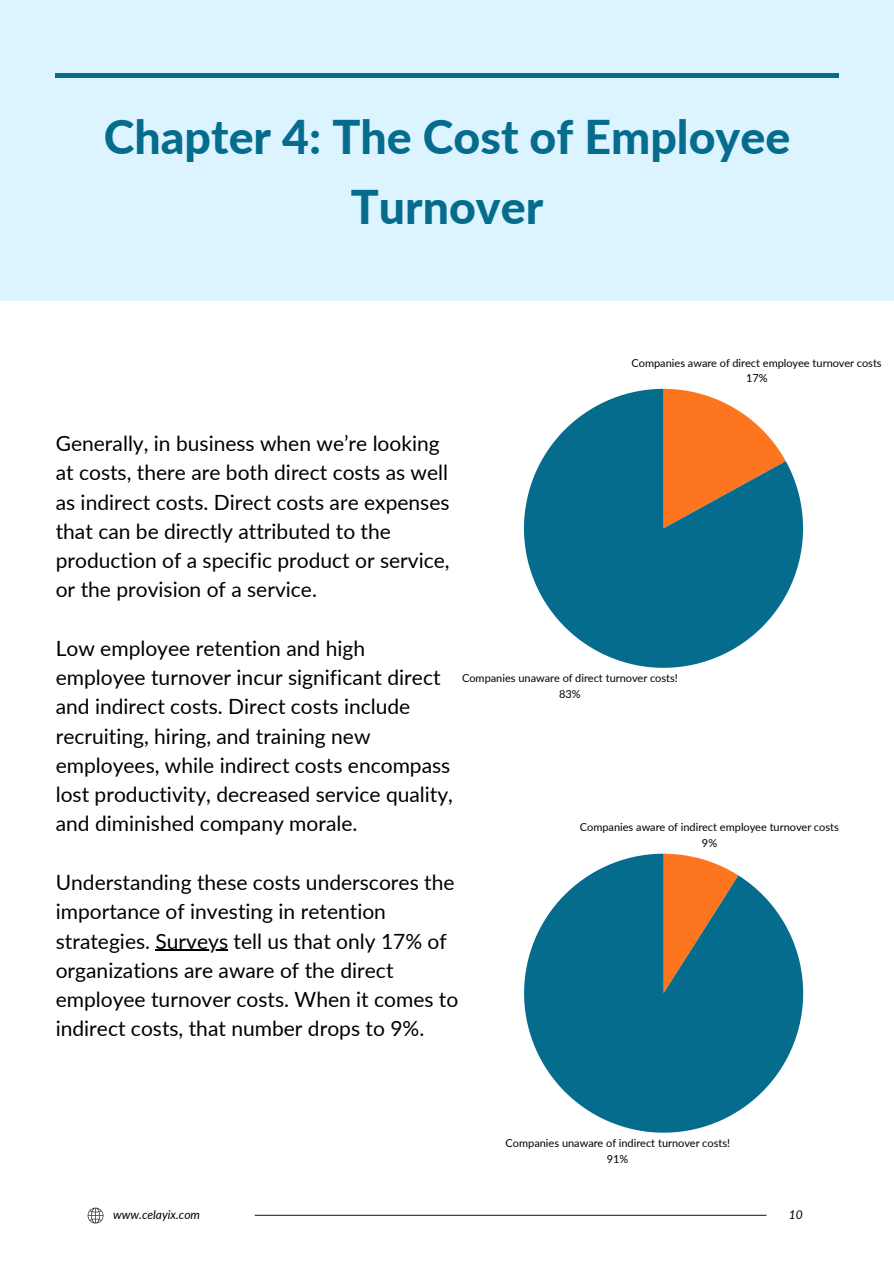
<style>
.page{position:relative;width:894px;height:1264px;background:#fff}
.page>*{position:absolute;margin:0;border:0;box-sizing:border-box;transform-origin:0 0}
.t1{font:800 46.5px/69.8px "Lato";color:#056c8d;text-align:center}
.t2{font:21px/29.2px "Lato";color:#000}
.t3{font:italic 12px "Lato";color:#000}
.t4{font:10.95px/16px "Lato";color:#000;text-align:center}
</style>
<div class="page">
<div style="left:0;top:0;width:893px;height:301px;background:#dcf4ff"></div>
<hr style="left:56px;top:74px;width:782px;height:3px;background:#056c8d">
<svg style="left:88px;top:1207px;width:15px;height:16px"></svg>
<hr style="left:255px;top:1214px;width:511px;height:1px;background:#2b2a2a">
<hr style="left:155px;top:949px;width:73px;height:1px;background:#000">
<svg style="left:524px;top:389px;width:278px;height:279px;fill:#056c8d"></svg>
<svg style="left:524px;top:853px;width:279px;height:279px;fill:#056c8d"></svg>
<p class="t1" style="left:104px;top:101px;width:688px">Chapter 4: The Cost of Employee<br>Turnover</p>
<p class="t4" style="left:631px;top:354px;width:251px;line-height:15.6px">Companies aware of direct employee turnover costs<br>17%</p>
<h2 class="t2" style="left:56px;top:428px;width:395px">Generally, in business when we’re looking at costs, there are both direct costs as well as indirect costs. Direct costs are expenses that can be directly attributed to the production of a specific product or service, or the provision of a service.</h2>
<h2 class="t2" style="left:56px;top:633px;width:398px">Low employee retention and high employee turnover incur significant direct and indirect costs. Direct costs include recruiting, hiring, and training new employees, while indirect costs encompass lost productivity, decreased service quality, and diminished company morale.</h2>
<p class="t2" style="left:56px;top:867px;width:400px">Understanding these costs underscores the importance of investing in retention strategies. Surveys tell us that only 17% of</p>
<p class="t2" style="left:56px;top:955px;width:404px">organizations are aware of the direct employee turnover costs. When it comes to indirect costs, that number drops to 9%.</p>
<p class="t4" style="left:462px;top:670px;width:217px">Companies unaware of direct turnover costs!<br>83%</p>
<p class="t4" style="left:579px;top:818px;width:260px">Companies aware of indirect employee turnover costs<br>9%</p>
<p class="t4" style="left:505px;top:1134px;width:226px">Companies unaware of indirect turnover costs!<br>91%</p>
<h1 class="t3" style="left:113px;top:1206px;width:88px">www.celayix.com</h1>
<h2 class="t3" style="left:788px;top:1206px;width:15px">10</h2>
</div>
